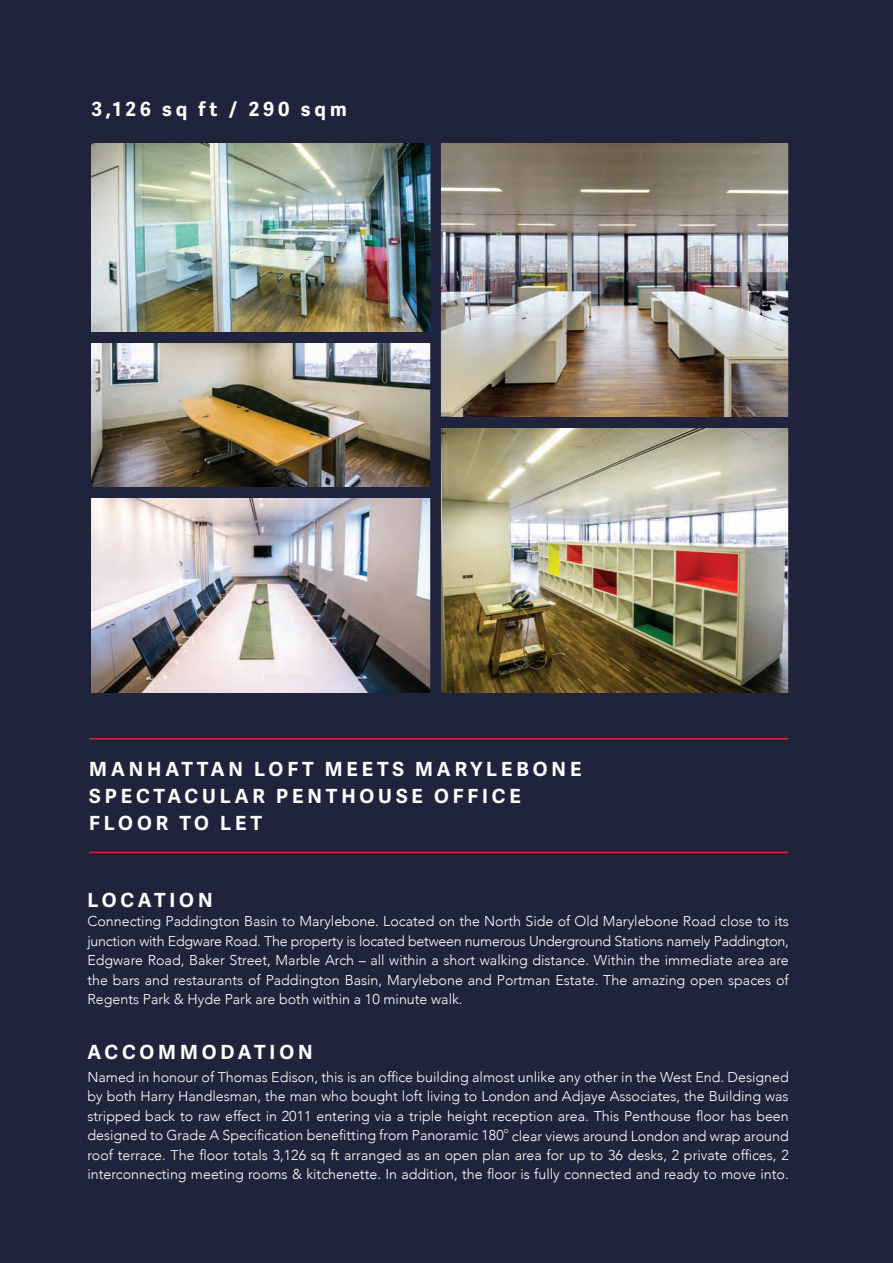
<style>
.page{position:relative;width:893px;height:1263px;background:#1f243c}
.page>*{position:absolute;margin:0;border:0;box-sizing:border-box;transform-origin:0 0}
.t1{font:700 19.5px/27px "Adelle Sans";letter-spacing:.2em;color:#fff}
.t2{font:300 14.25px/19.5px "Avenir";color:#fff;text-align:justify}
.t3{font:300 8.25px "Avenir";color:#fff}
</style>
<div class="page">
<img style="left:441px;top:428px;width:347px;height:265px">
<img style="left:91px;top:343px;width:339px;height:144px">
<img style="left:91px;top:498px;width:339px;height:195px">
<hr style="left:89px;top:852px;width:700px;height:1px;background:#ee1d23">
<hr style="left:89px;top:738px;width:700px;height:1px;background:#ee1d23">
<img style="left:91px;top:143px;width:339px;height:189px">
<img style="left:441px;top:143px;width:347px;height:274px">
<svg style="left:430px;top:143px;width:11px;height:550px"></svg>
<svg style="left:788px;top:143px;width:1px;height:711px"></svg>
<h1 class="t1" style="left:91px;top:95px;width:257px">3,126 sq ft / 290 sqm</h1>
<h1 class="t1" style="left:89px;top:755px;width:494px">MANHATTAN LOFT MEETS MARYLEBONE<br>SPECTACULAR PENTHOUSE OFFICE<br>FLOOR TO LET</h1>
<h1 class="t1" style="left:87px;top:885px;width:127px">LOCATION</h1>
<p class="t2" style="left:87px;top:911px;width:703px">Connecting Paddington Basin to Marylebone. Located on the North Side of Old Marylebone Road close to its junction with Edgware Road. The property is located between numerous Underground Stations namely Paddington, Edgware Road, Baker Street, Marble Arch – all within a short walking distance. Within the immediate area are the bars and restaurants of Paddington Basin, Marylebone and Portman Estate. The amazing open spaces of Regents Park &amp; Hyde Park are both within a 10 minute walk.</p>
<h1 class="t1" style="left:87px;top:1038px;width:227px">ACCOMMODATION</h1>
<p class="t2" style="left:87px;top:1067px;width:703px">Named in honour of Thomas Edison, this is an office building almost unlike any other in the West End. Designed by both Harry Handlesman, the man who bought loft living to London and Adjaye Associates, the Building was stripped back to raw effect in 2011 entering via a triple height reception area. This Penthouse floor has been designed to Grade A Specification benefitting from Panoramic 180</p>
<p class="t3" style="left:504px;top:1125px;width:6px">o</p>
<p class="t2" style="left:87px;top:1126px;width:703px;text-indent:424px">clear views around London and wrap around roof terrace. The floor totals 3,126 sq ft arranged as an open plan area for up to 36 desks, 2 private offices, 2 interconnecting meeting rooms &amp; kitchenette. In addition, the floor is fully connected and ready to move into.</p>
</div>
